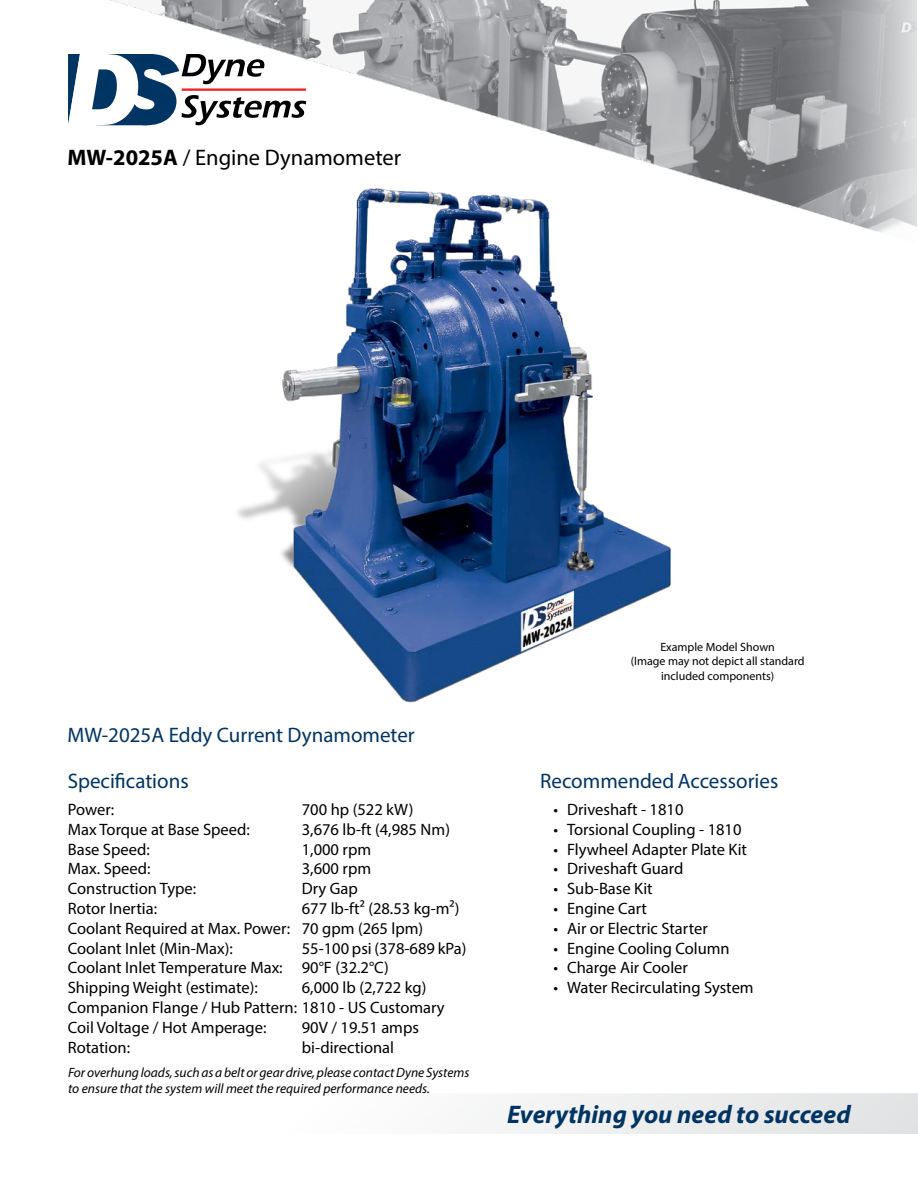
<style>
.page{position:relative;width:918px;height:1188px;background:#fff}
.page>*{position:absolute;margin:0;border:0;box-sizing:border-box;transform-origin:0 0}
.t1{font:italic 700 25.5px "Myriad Pro";color:#003462}
.Main_Heading_-_Add_B{font:22.5px "Myriad Pro";color:#000}
.Sub_Heading{font:21px "Myriad Pro";color:#003462}
.Body_Text{font:16.5px "Myriad Pro";color:#000}
.Safety_Precaution_Te{font:italic 13.5px/16.2px "Myriad Pro";color:#000}
.Example_Model_Text{font:12px/14.4px "Myriad Pro";color:#000;text-align:center}
.s1{font-weight:700}
</style>
<div class="page">
<svg style="left:68px;top:54px;width:39px;height:71px"></svg>
<svg style="left:491px;top:1093px;width:427px;height:41px"></svg>
<img style="left:107px;top:0;width:810px;height:232px">
<img style="left:207px;top:179px;width:501px;height:524px">
<p class="Main_Heading_-_Add_B" style="left:68px;top:143px;width:335px"><span class="s1">MW-2025A</span> / Engine Dynamometer</p>
<p class="Sub_Heading" style="left:68px;top:722px;width:349px">MW-2025A Eddy Current Dynamometer</p>
<p class="Sub_Heading" style="left:68px;top:768px;width:122px">Specifications</p>
<p class="Body_Text" style="left:68px;top:799px;width:48px">Power:</p>
<p class="Body_Text" style="left:302px;top:799px;width:113px">700 hp (522 kW)</p>
<p class="Body_Text" style="left:68px;top:819px;width:184px">Max Torque at Base Speed:</p>
<p class="Body_Text" style="left:302px;top:819px;width:150px">3,676 lb-ft (4,985 Nm)</p>
<p class="Body_Text" style="left:68px;top:839px;width:83px">Base Speed:</p>
<p class="Body_Text" style="left:302px;top:839px;width:71px">1,000 rpm</p>
<p class="Body_Text" style="left:68px;top:859px;width:84px">Max. Speed:</p>
<p class="Body_Text" style="left:302px;top:859px;width:71px">3,600 rpm</p>
<p class="Body_Text" style="left:68px;top:878px;width:130px">Construction Type:</p>
<p class="Body_Text" style="left:302px;top:878px;width:58px">Dry Gap</p>
<p class="Body_Text" style="left:68px;top:898px;width:91px">Rotor Inertia:</p>
<p class="Body_Text" style="left:302px;top:898px;width:159px">677 lb-ft2 (28.53 kg-m2)</p>
<p class="Body_Text" style="left:68px;top:918px;width:357px">Coolant Required at Max. Power: 70 gpm (265 lpm)</p>
<p class="Body_Text" style="left:68px;top:938px;width:167px">Coolant Inlet (Min-Max):</p>
<p class="Body_Text" style="left:302px;top:938px;width:166px">55-100 psi (378-689 kPa)</p>
<p class="Body_Text" style="left:68px;top:958px;width:322px">Coolant Inlet Temperature Max: 90°F (32.2°C)</p>
<p class="Body_Text" style="left:68px;top:977px;width:192px">Shipping Weight (estimate):</p>
<p class="Body_Text" style="left:302px;top:977px;width:126px">6,000 lb (2,722 kg)</p>
<p class="Body_Text" style="left:68px;top:997px;width:378px">Companion Flange / Hub Pattern: 1810 - US Customary</p>
<p class="Body_Text" style="left:68px;top:1017px;width:200px">Coil Voltage / Hot Amperage:</p>
<p class="Body_Text" style="left:302px;top:1017px;width:119px">90V / 19.51 amps</p>
<p class="Body_Text" style="left:68px;top:1037px;width:64px">Rotation:</p>
<p class="Body_Text" style="left:302px;top:1037px;width:94px">bi-directional</p>
<p class="Safety_Precaution_Te" style="left:68px;top:1064px;width:403px">For overhung loads, such as a belt or gear drive, please contact Dyne Systems to ensure that the system will meet the required performance needs.</p>
<p class="Example_Model_Text" style="left:660px;top:639px;width:116px">Example Model Shown</p>
<p class="Example_Model_Text" style="left:631px;top:654px;width:175px">(Image may not depict all standard included components)</p>
<p class="Sub_Heading" style="left:540px;top:768px;width:240px">Recommended Accessories</p>
<p class="Body_Text" style="left:554px;top:799px;width:131px">• Driveshaft - 1810</p>
<p class="Body_Text" style="left:554px;top:819px;width:189px">• Torsional Coupling - 1810</p>
<p class="Body_Text" style="left:554px;top:839px;width:195px">• Flywheel Adapter Plate Kit</p>
<p class="Body_Text" style="left:554px;top:859px;width:131px">• Driveshaft Guard</p>
<p class="Body_Text" style="left:554px;top:878px;width:101px">• Sub-Base Kit</p>
<p class="Body_Text" style="left:554px;top:898px;width:95px">• Engine Cart</p>
<p class="Body_Text" style="left:554px;top:918px;width:156px">• Air or Electric Starter</p>
<p class="Body_Text" style="left:554px;top:938px;width:178px">• Engine Cooling Column</p>
<p class="Body_Text" style="left:554px;top:958px;width:136px">• Charge Air Cooler</p>
<p class="Body_Text" style="left:554px;top:977px;width:202px">• Water Recirculating System</p>
<h1 class="t1" style="left:507px;top:1098px;width:345px">Everything you need to succeed</h1>
</div>
